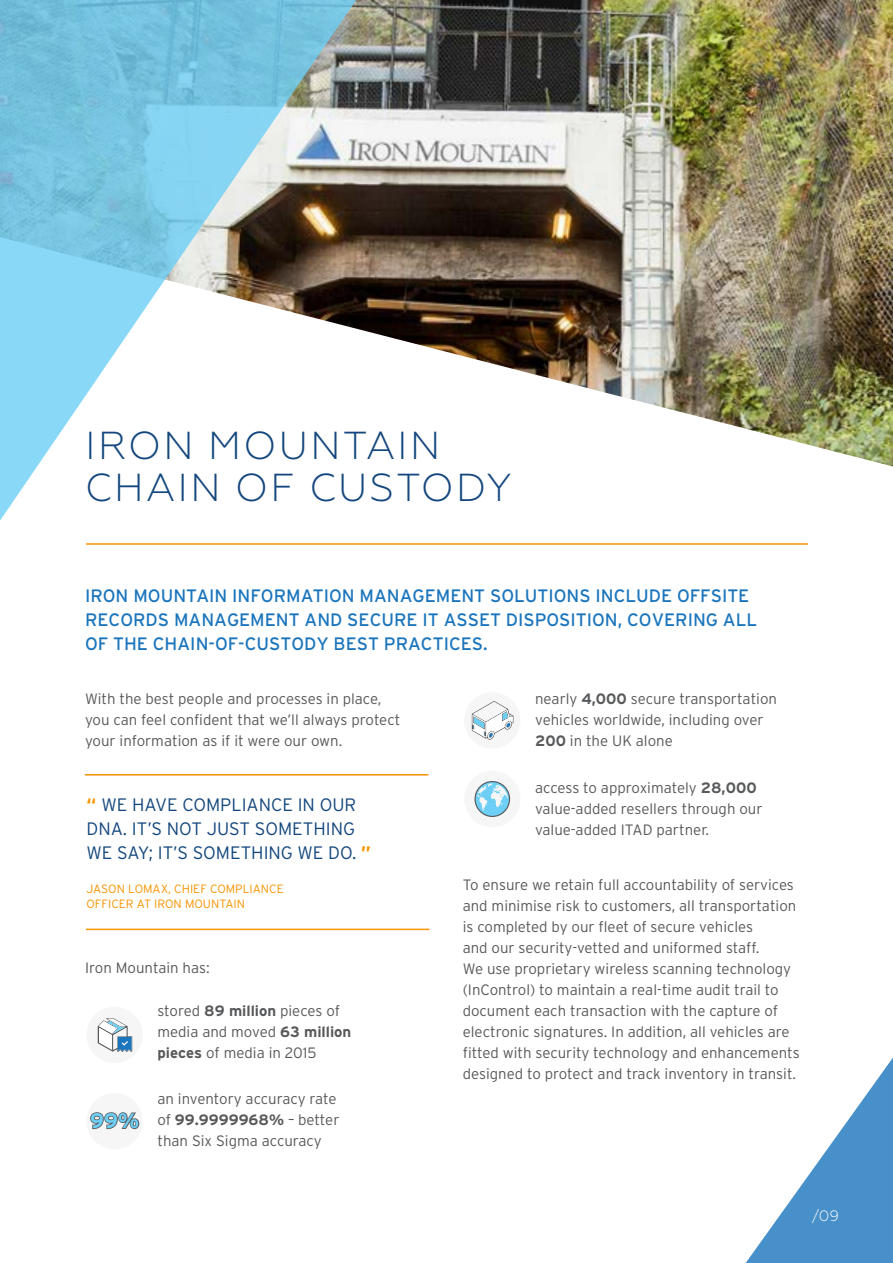
<style>
.page{position:relative;width:893px;height:1263px;background:#fff}
.page>*{position:absolute;margin:0;border:0;box-sizing:border-box;transform-origin:0 0}
.t1{font:300 39px/42px "Geometria";letter-spacing:.06em;color:#14477d}
.t2{font:700 21px "Interstate";color:#6dcff6}
.t3{font:18px/24px "Interstate";color:#1b75bc}
.t4{font:300 18px/24px "Interstate";color:#14477d}
.t5{font:300 15px/21px "Interstate";color:#58595b}
.t6{font:300 15px "Geometria";color:#fff}
.t7{font:300 12px/15px "Interstate";color:#f79400}
.s1{font-weight:700;color:#f79400}
.s2{font-weight:700}
</style>
<div class="page">
<img style="left:365px;top:0;width:528px;height:466px">
<svg style="left:0;top:0;width:365px;height:521px"></svg>
<svg style="left:745px;top:1057px;width:148px;height:206px"></svg>
<hr style="left:86px;top:543px;width:722px;height:2px;background:#f79400">
<hr style="left:85px;top:774px;width:343px;height:1px;background:#f79400">
<hr style="left:86px;top:929px;width:343px;height:1px;background:#f79400">
<div style="left:464px;top:692px;width:56px;height:56px;background:#f6f6f6;border-radius:50%"></div>
<svg style="left:472px;top:701px;width:41px;height:39px"></svg>
<div style="left:87px;top:1093px;width:56px;height:56px;background:#f6f6f6;border-radius:50%"></div>
<svg style="left:90px;top:1112px;width:50px;height:18px"></svg>
<div style="left:87px;top:1007px;width:56px;height:56px;background:#f6f6f6;border-radius:50%"></div>
<svg style="left:98px;top:1018px;width:34px;height:34px"></svg>
<div style="left:464px;top:771px;width:56px;height:56px;background:#f6f6f6;border-radius:50%"></div>
<svg style="left:474px;top:781px;width:36px;height:36px"></svg>
<h1 class="t1" style="left:85px;top:424px;width:428px">IRON MOUNTAIN<br>CHAIN OF CUSTODY</h1>
<p class="t3" style="left:85px;top:583px;width:674px">IRON MOUNTAIN INFORMATION MANAGEMENT SOLUTIONS INCLUDE OFFSITE<br>RECORDS MANAGEMENT AND SECURE IT ASSET DISPOSITION, COVERING ALL<br>OF THE CHAIN-OF-CUSTODY BEST PRACTICES.</p>
<p class="t5" style="left:85px;top:688px;width:317px">With the best people and processes in place, you can feel confident that we’ll always protect your information as if it were our own.</p>
<p class="t4" style="left:87px;top:792px;width:286px"><span class="s1">“</span> WE HAVE COMPLIANCE IN OUR<br>DNA. IT’S NOT JUST SOMETHING<br>WE SAY; IT’S SOMETHING WE DO. <span class="s1">”</span></p>
<p class="t7" style="left:87px;top:881px;width:199px">JASON LOMAX, CHIEF COMPLIANCE<br>OFFICER AT IRON MOUNTAIN</p>
<p class="t5" style="left:85px;top:957px;width:126px">Iron Mountain has:</p>
<p class="t5" style="left:157px;top:999px;width:195px">stored <span class="s2">89 million</span> pieces of media and moved <span class="s2">63 million pieces</span> of media in 2015</p>
<p class="t5" style="left:157px;top:1088px;width:183px">an inventory accuracy rate of <span class="s2">99.9999968%</span> – better than Six Sigma accuracy</p>
<h2 class="t2" style="left:90px;top:1109px;width:51px">99%</h2>
<p class="t5" style="left:535px;top:688px;width:243px">nearly <span class="s2">4,000</span> secure transportation vehicles worldwide, including over<br><span class="s2">200</span> in the UK alone</p>
<p class="t5" style="left:535px;top:777px;width:229px">access to approximately <span class="s2">28,000 </span>value-added resellers through our value-added ITAD partner.</p>
<p class="t5" style="left:463px;top:874px;width:338px">To ensure we retain full accountability of services and minimise risk to customers, all transportation is completed by our fleet of secure vehicles<br>and our security-vetted and uniformed staff.<br>We use proprietary wireless scanning technology (InControl) to maintain a real-time audit trail to document each transaction with the capture of electronic signatures. In addition, all vehicles are fitted with security technology and enhancements designed to protect and track inventory in transit.</p>
<p class="t6" style="left:812px;top:1207px;width:29px">/09</p>
</div>
